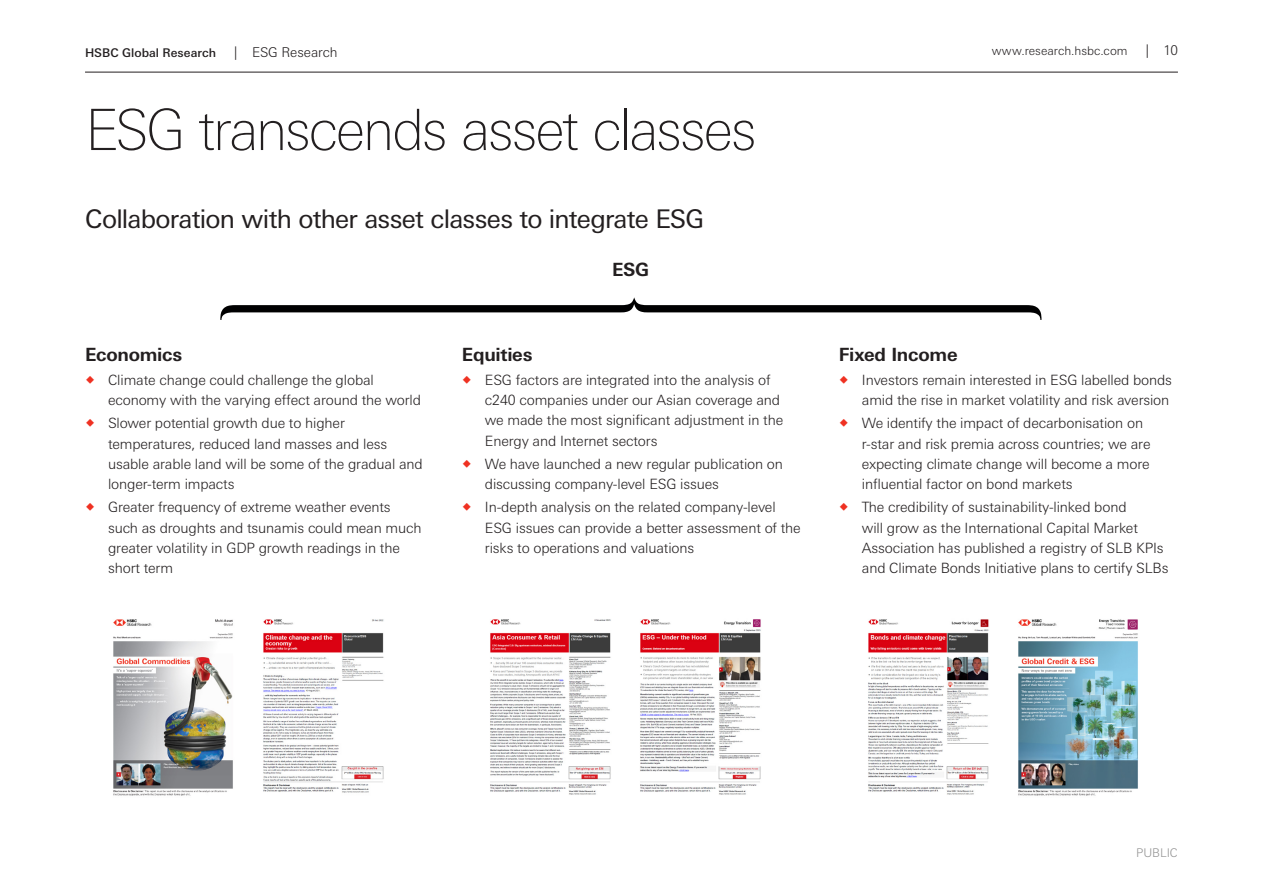
<style>
.page{position:relative;width:1263px;height:893px;background:#fff}
.page>*{position:absolute;margin:0;border:0;box-sizing:border-box;transform-origin:0 0}
.Level_2_large_header{font:100 57px "Univers Nextfor HSBC";letter-spacing:-.04em;color:#231f20}
.Level_3_small_head_1{font:25.65px "Univers Nextfor HSBC";letter-spacing:-.03em;color:#231f20}
.Sub_head_bold{font:700 18.3px "Univers Nextfor HSBC";letter-spacing:-.015em;color:#231f20}
.t1{font:300 14.25px/20.2px "Univers Nextfor HSBC";letter-spacing:-.01em;color:#231f20}
.t2{font:300 13.5px "Univers Nextfor HSBC";letter-spacing:-.005em;color:#231f20}
.t3{font:300 12px "Univers Nextfor HSBC";letter-spacing:.005em;color:#231f20}
.t4{font:500 12px "Univers Nextfor HSBC";letter-spacing:.005em;color:#231f20}
.t5{font:300 12px "Univers Nextfor HSBC";letter-spacing:-.005em;color:#949494}
</style>
<div class="page">
<hr style="left:85px;top:72px;width:1093px;height:1px;background:#231f20">
<img style="left:113px;top:619px;width:120px;height:177px">
<img style="left:263px;top:619px;width:121px;height:174px">
<img style="left:490px;top:619px;width:121px;height:176px">
<img style="left:640px;top:619px;width:121px;height:176px">
<img style="left:868px;top:619px;width:121px;height:176px">
<img style="left:1018px;top:619px;width:120px;height:177px">
<svg style="left:220px;top:297px;width:821px;height:23px"></svg>
<p class="t4" style="left:85px;top:44px;width:133px">HSBC Global Research</p>
<p class="t2" style="left:234px;top:42px;width:105px">| ESG Research</p>
<p class="t3" style="left:992px;top:42px;width:137px">www.research.hsbc.com</p>
<p class="t2" style="left:1146px;top:40px;width:34px">| 10</p>
<p class="Level_2_large_header" style="left:85px;top:90px;width:673px">ESG transcends asset classes</p>
<p class="Level_3_small_head_1" style="left:85px;top:201px;width:621px">Collaboration with other asset classes to integrate ESG</p>
<p class="Sub_head_bold" style="left:85px;top:341px;width:99px">Economics</p>
<p class="t1" style="left:108px;top:369px;width:314px">Climate change could challenge the global economy with the varying effect around the world</p>
<p class="t1" style="left:108px;top:412px;width:316px">Slower potential growth due to higher temperatures, reduced land masses and less usable arable land will be some of the gradual and longer-term impacts</p>
<p class="t1" style="left:108px;top:496px;width:315px">Greater frequency of extreme weather events such as droughts and tsunamis could mean much greater volatility in GDP growth readings in the short term</p>
<p class="Sub_head_bold" style="left:612px;top:256px;width:39px">ESG</p>
<p class="Sub_head_bold" style="left:462px;top:341px;width:72px">Equities</p>
<p class="t1" style="left:485px;top:369px;width:300px">ESG factors are integrated into the analysis of c240 companies under our Asian coverage and we made the most significant adjustment in the Energy and Internet sectors</p>
<p class="t1" style="left:485px;top:453px;width:300px">We have launched a new regular publication on discussing company-level ESG issues</p>
<p class="t1" style="left:485px;top:496px;width:317px">In-depth analysis on the related company-level<br>ESG issues can provide a better assessment of the risks to operations and valuations</p>
<p class="Sub_head_bold" style="left:839px;top:341px;width:120px">Fixed Income</p>
<p class="t1" style="left:862px;top:369px;width:312px">Investors remain interested in ESG labelled bonds amid the rise in market volatility and risk aversion</p>
<p class="t1" style="left:862px;top:412px;width:290px">We identify the impact of decarbonisation on r-star and risk premia across countries; we are expecting climate change will become a more influential factor on bond markets</p>
<p class="t1" style="left:862px;top:496px;width:308px">The credibility of sustainability-linked bond<br>will grow as the International Capital Market Association has published a registry of SLB KPIs and Climate Bonds Initiative plans to certify SLBs</p>
<p class="t5" style="left:1136px;top:844px;width:43px">PUBLIC</p>
</div>
